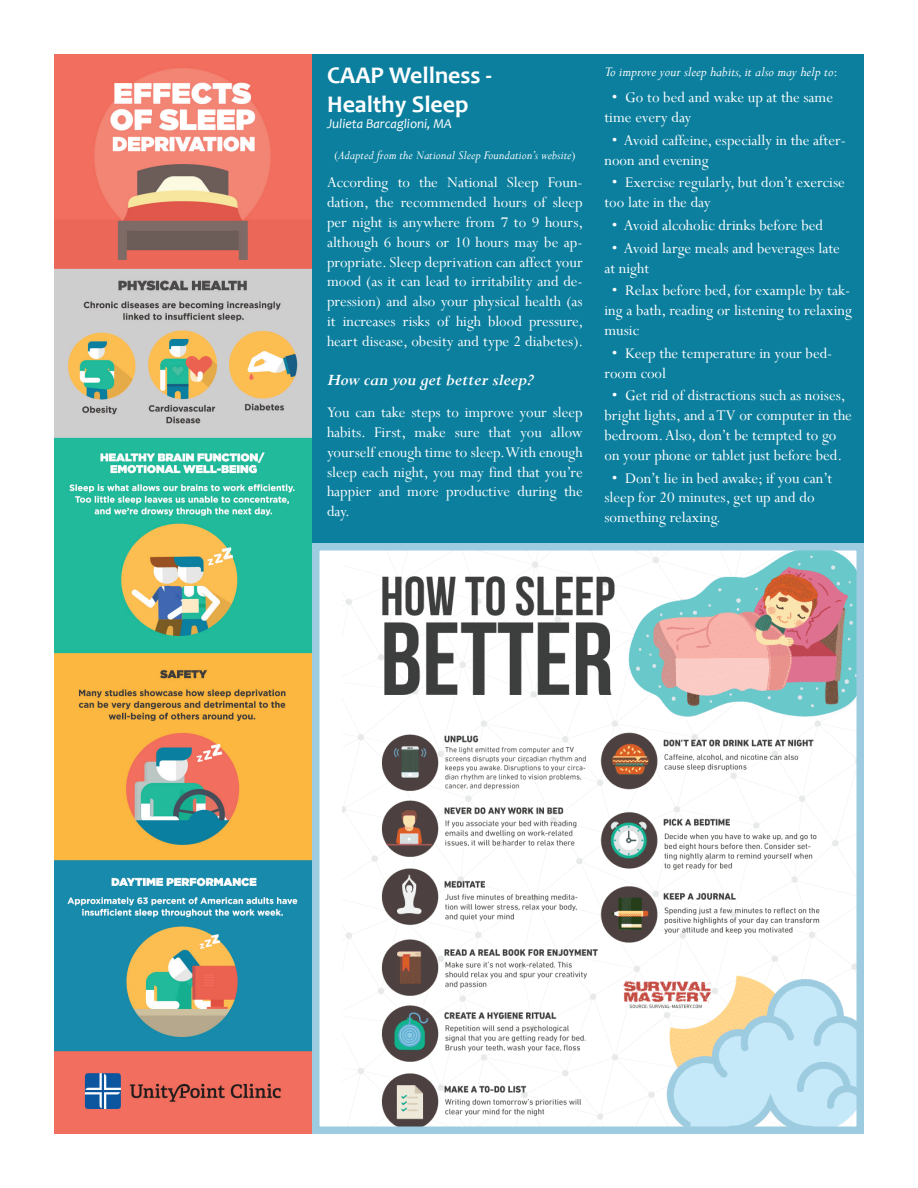
<style>
.page{position:relative;width:918px;height:1188px;background:#fff}
.page>*{position:absolute;margin:0;border:0;box-sizing:border-box;transform-origin:0 0}
.t1{font:700 24px/28.8px "Candara";color:#fff}
.t2{font:italic 700 18px "Perpetua";color:#fff}
.t3{font:16.5px/19.8px "Perpetua";color:#fff}
.t4{font:italic 15px "Perpetua";color:#fff}
.t5{font:italic 13.5px "Perpetua";color:#fff}
.t6{font:italic 13.5px "Candara";color:#fff}
.s1{font-style:normal}
</style>
<div class="page">
<div style="left:312px;top:54px;width:552px;height:489px;background:#0c7f9e"></div>
<img style="left:342px;top:552px;width:513px;height:573px">
<div style="left:312px;top:543px;width:552px;height:591px;border:8px solid #9dcce0"></div>
<img style="left:54px;top:54px;width:258px;height:1080px">
<h1 class="t1" style="left:327px;top:61px;width:166px">CAAP Wellness -<br>Healthy Sleep</h1>
<p class="t6" style="left:327px;top:116px;width:127px">Julieta Barcaglioni, MA</p>
<p class="t5" style="left:334px;top:146px;width:243px"><span class="s1">(</span>Adapted from the National Sleep Foundation’s website<span class="s1">)</span></p>
<p class="t3" style="left:327px;top:173px;width:258px;text-align:justify">According to the National Sleep Foun&shy;dation, the recommended hours of sleep per night is anywhere from 7 to 9 hours, although 6 hours or 10 hours may be ap&shy;propriate. Sleep deprivation can affect your mood (as it can lead to irritability and de&shy;pression) and also your physical health (as it increases risks of high blood pressure, heart disease, obesity and type 2 diabetes).</p>
<p class="t2" style="left:327px;top:369px;width:208px">How can you get better sleep?</p>
<p class="t3" style="left:327px;top:402px;width:257px;text-align:justify">You can take steps to improve your sleep habits. First, make sure that you allow yourself enough time to sleep. With enough sleep each night, you may find that you’re happier and more productive during the day.</p>
<p class="t4" style="left:604px;top:63px;width:235px">To improve your sleep habits, it also may help to<span class="s1">:</span></p>
<p class="t3" style="left:604px;top:87px;width:230px;text-indent:7px">• Go to bed and wake up at the same time every day</p>
<p class="t3" style="left:604px;top:130px;width:243px;text-indent:7px">• Avoid caffeine, especially in the after&shy;noon and evening</p>
<p class="t3" style="left:604px;top:172px;width:242px;text-indent:7px">• Exercise regularly, but don’t exercise too late in the day</p>
<p class="t3" style="left:612px;top:215px;width:213px">• Avoid alcoholic drinks before bed</p>
<p class="t3" style="left:604px;top:238px;width:237px;text-indent:7px">• Avoid large meals and beverages late at night</p>
<p class="t3" style="left:604px;top:280px;width:249px;text-align:justify;text-indent:7px">• Relax before bed, for example by tak&shy;ing a bath, reading or listening to relaxing music</p>
<p class="t3" style="left:604px;top:343px;width:229px;text-indent:7px">• Keep the temperature in your bed&shy;room cool</p>
<p class="t3" style="left:604px;top:385px;width:249px;text-indent:7px">• Get rid of distractions such as noises, bright lights, and a TV or computer in the bedroom. Also, don’t be tempted to go on your phone or tablet just before bed.</p>
<p class="t3" style="left:604px;top:468px;width:229px;text-indent:7px">• Don’t lie in bed awake; if you can’t sleep for 20 minutes, get up and do something relaxing.</p>
</div>
